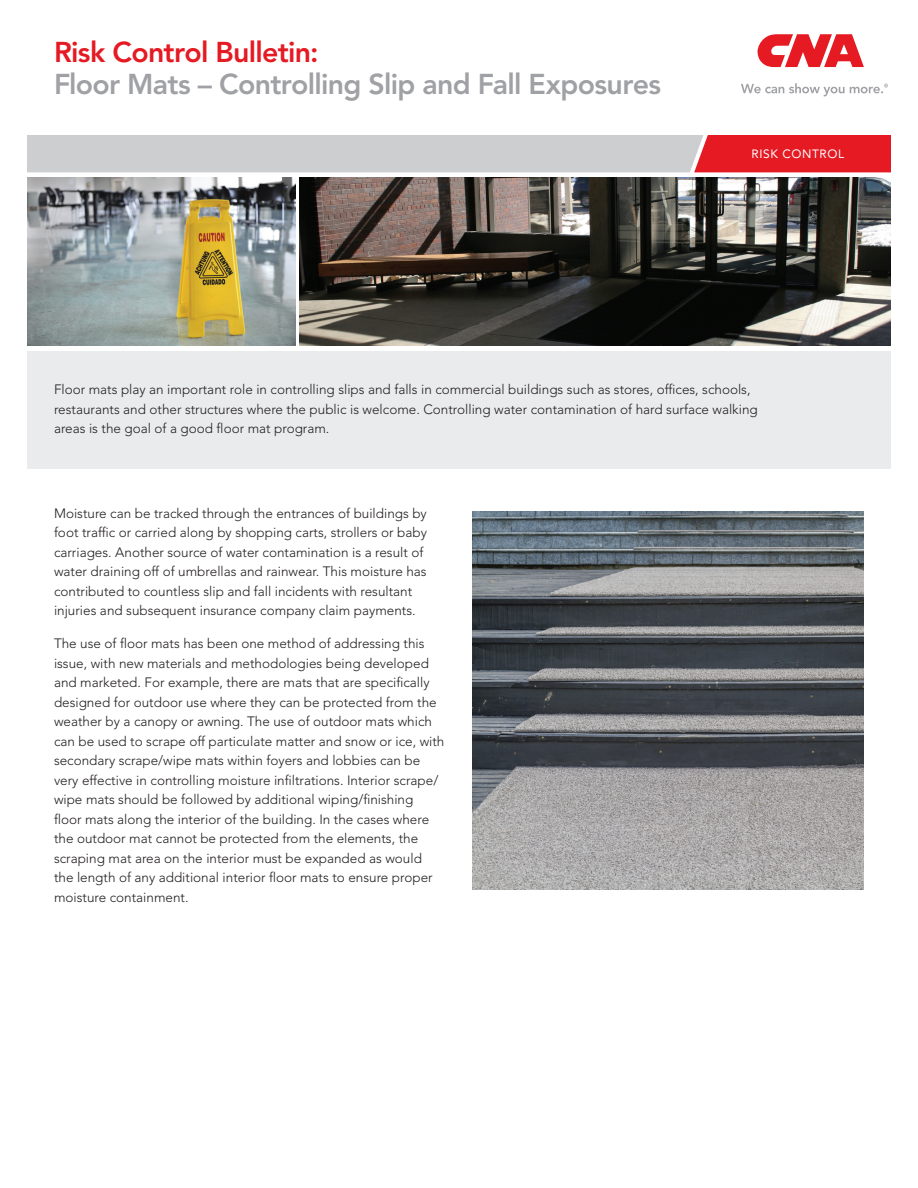
<style>
.page{position:relative;width:918px;height:1188px;background:#fff}
.page>*{position:absolute;margin:0;border:0;box-sizing:border-box;transform-origin:0 0}
.t1{font:800 28.5px "Avenir LT Std";letter-spacing:-.025em;color:#a0a1a5}
.t2{font:800 28.5px "Avenir LT Std";letter-spacing:-.025em;color:#e51a23}
.t3{font:300 13.5px/19.5px "Avenir LT Std";color:#231f20}
.t4{font:12px "Avenir LT Std";letter-spacing:.05em;color:#fff}
</style>
<div class="page">
<img style="left:300px;top:178px;width:591px;height:168px">
<img style="left:27px;top:178px;width:268px;height:168px">
<svg style="left:757px;top:34px;width:107px;height:33px"></svg>
<svg style="left:741px;top:83px;width:147px;height:13px"></svg>
<div style="left:27px;top:351px;width:864px;height:118px;background:#eaebec"></div>
<img style="left:473px;top:512px;width:391px;height:378px">
<svg style="left:27px;top:135px;width:864px;height:37px;background:#d2a6aa"></svg>
<h1 class="t2" style="left:54px;top:35px;width:266px">Risk Control Bulletin:</h1>
<h1 class="t1" style="left:54px;top:67px;width:609px">Floor Mats – Controlling Slip and Fall Exposures</h1>
<p class="t4" style="left:751px;top:147px;width:94px">RISK CONTROL</p>
<p class="t3" style="left:54px;top:380px;width:705px">Floor mats play an important role in controlling slips and falls in commercial buildings such as stores, offices, schools, restaurants and other structures where the public is welcome. Controlling water contamination of hard surface walking areas is the goal of a good floor mat program.</p>
<p class="t3" style="left:54px;top:503px;width:374px">Moisture can be tracked through the entrances of buildings by foot traffic or carried along by shopping carts, strollers or baby carriages. Another source of water contamination is a result of water draining off of umbrellas and rainwear. This moisture has contributed to countless slip and fall incidents with resultant injuries and subsequent insurance company claim payments.</p>
<p class="t3" style="left:54px;top:634px;width:392px">The use of floor mats has been one method of addressing this issue, with new materials and methodologies being developed and marketed. For example, there are mats that are specifically designed for outdoor use where they can be protected from the weather by a canopy or awning. The use of outdoor mats which can be used to scrape off particulate matter and snow or ice, with secondary scrape/wipe mats within foyers and lobbies can be very effective in controlling moisture infiltrations. Interior scrape/ wipe mats should be followed by additional wiping/finishing<br>floor mats along the interior of the building. In the cases where the outdoor mat cannot be protected from the elements, the scraping mat area on the interior must be expanded as would the length of any additional interior floor mats to ensure proper moisture containment.</p>
</div>
